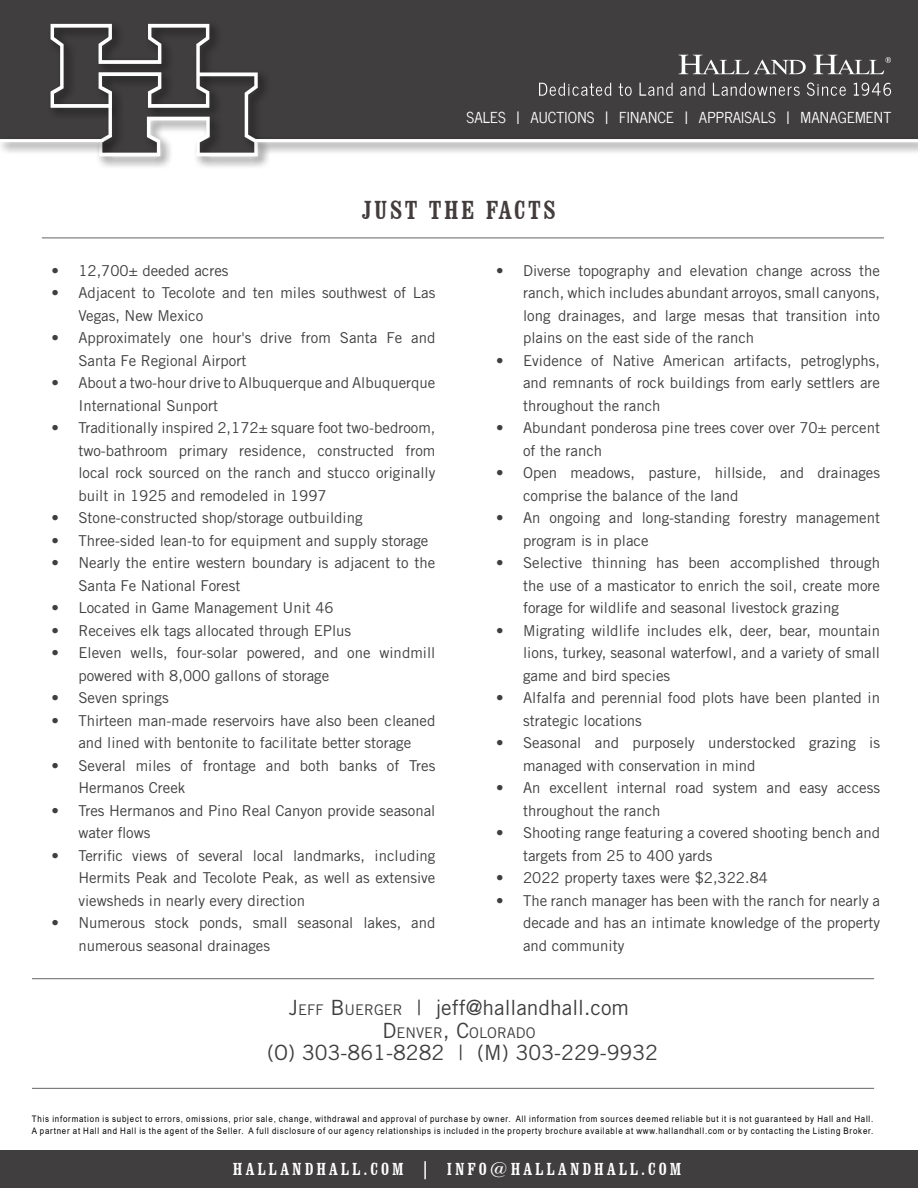
<style>
.page{position:relative;width:918px;height:1188px;background:#fff}
.page>*{position:absolute;margin:0;border:0;box-sizing:border-box;transform-origin:0 0}
.t1{font:condensed 27px "Clarendon BT";letter-spacing:.09em;color:#433c3c}
.t2{font:21px "Trade Gothic LT Std";color:#403e3e}
.t3{font:condensed 18px "Clarendon BT";letter-spacing:.17em;color:#fff}
.t4{font:15.15px "News Cycle";letter-spacing:.01em;color:#fff}
.t5{font:15px/22.5px "Trade Gothic LT Std";color:#403e3e}
.t6{font:14.7px "Trade Gothic LT Std";color:#403e3e}
.t7{font:9px/12px "Arial";letter-spacing:.1em;color:#000;scale:.88 1}
.s1{font-style:inherit}
.s2{font-size:14.7px}
.s3{font-size:21px}
</style>
<div class="page">
<div style="left:0;top:0;width:918px;height:153px;background:#403e3e"></div>
<div style="left:0;top:1151px;width:918px;height:37px;background:#403e3e"></div>
<div style="left:47px;top:20px;width:224px;height:150px;background:#000;opacity:.6"></div>
<svg style="left:0;top:24px;width:918px;height:144px"></svg>
<hr style="left:42px;top:238px;width:842px;height:1px;background:#403e3e">
<hr style="left:32px;top:978px;width:842px;height:1px;background:#403e3e">
<hr style="left:32px;top:1088px;width:842px;height:1px;background:#403e3e">
<p class="t4" style="left:467px;top:104px;width:426px">SALES | AUCTIONS | FINANCE | APPRAISALS | MANAGEMENT</p>
<h1 class="t1" style="left:362px;top:193px;width:195px">JUST THE FACTS</h1>
<p class="t5" style="left:51px;top:259px;width:179px">• 12,700± deeded acres</p>
<p class="t5" style="left:78px;top:282px;width:358px;text-indent:-27px">• Adjacent to Tecolote and ten miles southwest of Las<br>Vegas, New Mexico</p>
<p class="t5" style="left:78px;top:327px;width:358px;text-indent:-27px">• Approximately one hour's drive from Santa Fe and<br>Santa Fe Regional Airport</p>
<p class="t5" style="left:78px;top:372px;width:358px;text-indent:-27px">• About a two-hour drive to Albuquerque and Albuquerque<br>International Sunport</p>
<p class="t5" style="left:78px;top:417px;width:358px;text-align:justify;text-indent:-27px">• Traditionally inspired 2,172± square foot two-bedroom, two-bathroom primary residence, constructed from local rock sourced on the ranch and stucco originally built in 1925 and remodeled in 1997</p>
<p class="t5" style="left:51px;top:507px;width:313px">• Stone-constructed shop/storage outbuilding</p>
<p class="t5" style="left:51px;top:529px;width:378px">• Three-sided lean-to for equipment and supply storage</p>
<p class="t5" style="left:78px;top:552px;width:358px;text-indent:-27px">• Nearly the entire western boundary is adjacent to the<br>Santa Fe National Forest</p>
<p class="t5" style="left:51px;top:597px;width:284px">• Located in Game Management Unit 46</p>
<p class="t5" style="left:51px;top:619px;width:301px">• Receives elk tags allocated through EPlus</p>
<p class="t5" style="left:78px;top:642px;width:358px;text-indent:-27px">• Eleven wells, four-solar powered, and one windmill powered with 8,000 gallons of storage</p>
<p class="t5" style="left:51px;top:687px;width:119px">• Seven springs</p>
<p class="t5" style="left:51px;top:709px;width:385px;text-align:center">• Thirteen man-made reservoirs have also been cleaned and lined with bentonite to facilitate better storage</p>
<p class="t5" style="left:78px;top:754px;width:358px;text-indent:-27px">• Several miles of frontage and both banks of Tres<br>Hermanos Creek</p>
<p class="t5" style="left:78px;top:799px;width:358px;text-indent:-27px">• Tres Hermanos and Pino Real Canyon provide seasonal water flows</p>
<p class="t5" style="left:78px;top:844px;width:358px;text-align:justify;text-indent:-27px">• Terrific views of several local landmarks, including Hermits Peak and Tecolote Peak, as well as extensive viewsheds in nearly every direction</p>
<p class="t5" style="left:78px;top:912px;width:358px;text-indent:-27px">• Numerous stock ponds, small seasonal lakes, and numerous seasonal drainages</p>
<p class="t5" style="left:523px;top:259px;width:358px;text-align:justify;text-indent:-27px">• Diverse topography and elevation change across the ranch, which includes abundant arroyos, small canyons, long drainages, and large mesas that transition into plains on the east side of the ranch</p>
<p class="t5" style="left:523px;top:349px;width:358px;text-align:justify;text-indent:-27px">• Evidence of Native American artifacts, petroglyphs, and remnants of rock buildings from early settlers are throughout the ranch</p>
<p class="t5" style="left:523px;top:417px;width:358px;text-indent:-27px">• Abundant ponderosa pine trees cover over 70± percent of the ranch</p>
<p class="t5" style="left:523px;top:462px;width:358px;text-indent:-27px">• Open meadows, pasture, hillside, and drainages comprise the balance of the land</p>
<p class="t5" style="left:523px;top:507px;width:358px;text-indent:-27px">• An ongoing and long-standing forestry management program is in place</p>
<p class="t5" style="left:523px;top:552px;width:358px;text-align:justify;text-indent:-27px">• Selective thinning has been accomplished through the use of a masticator to enrich the soil, create more forage for wildlife and seasonal livestock grazing</p>
<p class="t5" style="left:523px;top:619px;width:358px;text-align:justify;text-indent:-27px">• Migrating wildlife includes elk, deer, bear, mountain lions, turkey, seasonal waterfowl, and a variety of small game and bird species</p>
<p class="t5" style="left:523px;top:687px;width:358px;text-indent:-27px">• Alfalfa and perennial food plots have been planted in strategic locations</p>
<p class="t5" style="left:523px;top:732px;width:358px;text-indent:-27px">• Seasonal and purposely understocked grazing is managed with conservation in mind</p>
<p class="t5" style="left:523px;top:777px;width:358px;text-indent:-27px">• An excellent internal road system and easy access throughout the ranch</p>
<p class="t5" style="left:523px;top:822px;width:358px;text-indent:-27px">• Shooting range featuring a covered shooting bench and targets from 25 to 400 yards</p>
<p class="t5" style="left:496px;top:867px;width:273px">• 2022 property taxes were $2,322.84</p>
<p class="t5" style="left:523px;top:889px;width:358px;text-align:justify;text-indent:-27px">• The ranch manager has been with the ranch for nearly a decade and has an intimate knowledge of the property and community</p>
<h2 class="t2" style="left:289px;top:995px;width:342px"><span class="s1">J</span><span class="s2">EFF</span> <span class="s1">B</span><span class="s2">UERGER</span> <span class="s1">|</span> jeff@hallandhall.com</h2>
<p class="t6" style="left:382px;top:1024px;width:155px"><span class="s3">D</span>ENVER<span class="s3">, C</span>OLORADO</p>
<h2 class="t2" style="left:267px;top:1040px;width:392px"><span class="s1">(O)</span> 303-861-8282 | (M) 303-229-9932</h2>
<p class="t7" style="left:32px;top:1113px;width:958px">This information is subject to errors, omissions, prior sale, change, withdrawal and approval of purchase by owner. All information from sources deemed reliable but it is not guaranteed by Hall and Hall.<br>A partner at Hall and Hall is the agent of the Seller. A full disclosure of our agency relationships is included in the property brochure available at www.hallandhall.com or by contacting the Listing Broker.</p>
<p class="t3" style="left:233px;top:1158px;width:450px">HALLANDHALL.COM | INFO@HALLANDHALL.COM</p>
</div>
